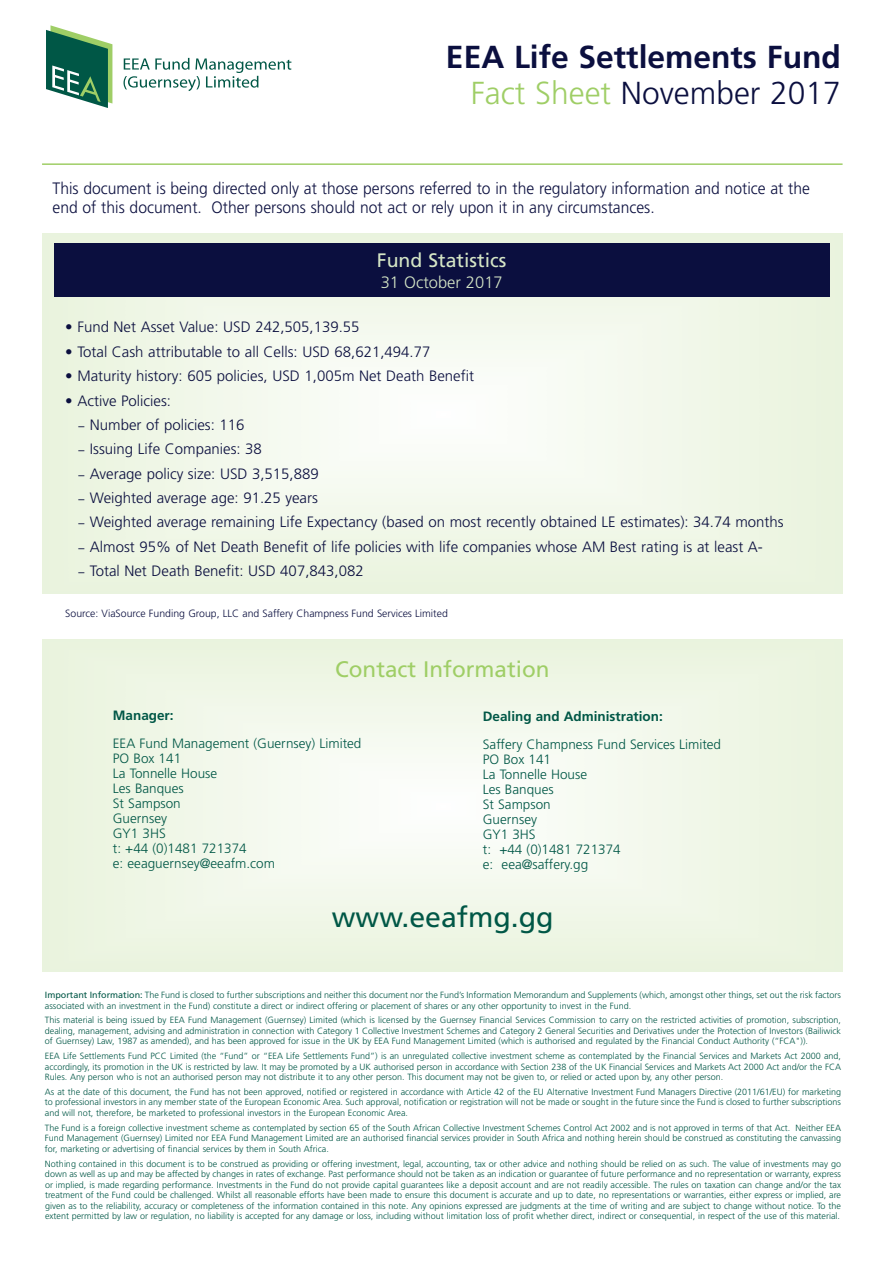
<style>
.page{position:relative;width:893px;height:1263px;background:#fff}
.page>*{position:absolute;margin:0;border:0;box-sizing:border-box;transform-origin:0 0}
.t1{font:700 31.8px/36px "Frutiger";color:#0b0f3f;text-align:right}
.t2{font:28.5px "Frutiger";color:#005746}
.t3{font:22.5px "Frutiger";color:#9fce66}
.t4{font:19.5px "Frutiger";color:#d5e6c6}
.t5{font:300 16.5px/19.5px "Frutiger";color:#0b0f3f;scale:.95 1}
.t6{font:300 16.5px "Frutiger";color:#d5e6c6}
.t7{font:300 15px "Frutiger";color:#0b0f3f}
.t8{font:300 13.5px/15px "Frutiger";color:#005746}
.t9{font:700 13.5px "Frutiger";color:#005746}
.t10{font:300 10.5px "Frutiger";color:#0b0f3f}
.t11{font:300 9px/10.5px "Frutiger";color:#005746;text-align:justify}
.s1{font-weight:300;color:#9fce66}
.s2{font-weight:300}
.s3{font-weight:400;font-size:12px}
.s4{font-weight:400}
</style>
<div class="page">
<svg style="left:42px;top:639px;width:801px;height:332px"></svg>
<hr style="left:42px;top:163px;width:801px;height:2px;background:#9fce66">
<svg style="left:42px;top:234px;width:801px;height:359px"></svg>
<div style="left:54px;top:244px;width:775px;height:53px;background:#0b0f3f"></div>
<svg style="left:46px;top:25px;width:66px;height:83px"></svg>
<svg style="left:124px;top:58px;width:167px;height:33px"></svg>
<h1 class="t1" style="left:446px;top:41px;width:396px">EEA Life Settlements Fund<br><span class="s1">Fact Sheet</span> <span class="s2">November 2017</span></h1>
<h3 class="t5" style="left:53px;top:180px;width:799px">This document is being directed only at those persons referred to in the regulatory information and notice at the end of this document. Other persons should not act or rely upon it in any circumstances.</h3>
<h3 class="t4" style="left:377px;top:252px;width:131px">Fund Statistics</h3>
<h3 class="t6" style="left:381px;top:276px;width:123px">31 October 2017</h3>
<h3 class="t7" style="left:65px;top:321px;width:296px">• Fund Net Asset Value: USD 242,505,139.55</h3>
<h3 class="t7" style="left:65px;top:346px;width:367px">• Total Cash attributable to all Cells: USD 68,621,494.77</h3>
<h3 class="t7" style="left:65px;top:370px;width:410px">• Maturity history: 605 policies, USD 1,005m Net Death Benefit</h3>
<h3 class="t7" style="left:65px;top:394px;width:107px">• Active Policies:</h3>
<h3 class="t7" style="left:78px;top:419px;width:168px"><span class="s3">–</span> Number of policies: 116</h3>
<h3 class="t7" style="left:78px;top:443px;width:185px"><span class="s3">–</span> Issuing Life Companies: 38</h3>
<h3 class="t7" style="left:78px;top:467px;width:242px"><span class="s3">–</span> Average policy size: USD 3,515,889</h3>
<h3 class="t7" style="left:78px;top:492px;width:241px"><span class="s3">–</span> Weighted average age: 91.25 years</h3>
<h3 class="t7" style="left:78px;top:516px;width:707px"><span class="s3">–</span> Weighted average remaining Life Expectancy (based on most recently obtained LE estimates): 34.74 months</h3>
<h3 class="t7" style="left:78px;top:541px;width:686px"><span class="s3">–</span> Almost 95% of Net Death Benefit of life policies with life companies whose AM Best rating is at least A-</h3>
<h3 class="t7" style="left:78px;top:565px;width:287px"><span class="s3">–</span> Total Net Death Benefit: USD 407,843,082</h3>
<p class="t10" style="left:65px;top:609px;width:384px">Source: ViaSource Funding Group, LLC and Saffery Champness Fund Services Limited</p>
<h3 class="t3" style="left:335px;top:660px;width:216px">Contact Information</h3>
<h3 class="t9" style="left:483px;top:711px;width:182px">Dealing and Administration:</h3>
<h3 class="t8" style="left:483px;top:738px;width:240px">Saffery Champness Fund Services Limited<br>PO Box 141<br>La Tonnelle House<br>Les Banques<br>St Sampson<br>Guernsey<br>GY1 3HS<br>t: +44 (0)1481 721374<br>e: eea@saffery.gg</h3>
<h3 class="t9" style="left:113px;top:710px;width:62px">Manager:</h3>
<h3 class="t8" style="left:113px;top:737px;width:250px">EEA Fund Management (Guernsey) Limited<br>PO Box 141<br>La Tonnelle House<br>Les Banques<br>St Sampson<br>Guernsey<br>GY1 3HS<br>t: +44 (0)1481 721374<br>e: eeaguernsey@eeafm.com</h3>
<h2 class="t2" style="left:332px;top:905px;width:223px">www.eeafmg.gg</h2>
<p class="t11" style="left:45px;top:990px;width:798px"><span class="s4">Important Information:</span> The Fund is closed to further subscriptions and neither this document nor the Fund’s Information Memorandum and Supplements (which, amongst other things, set out the risk factors associated with an investment in the Fund) constitute a direct or indirect offering or placement of shares or any other opportunity to invest in the Fund.</p>
<p class="t11" style="left:45px;top:1016px;width:798px">This material is being issued by EEA Fund Management (Guernsey) Limited (which is licensed by the Guernsey Financial Services Commission to carry on the restricted activities of promotion, subscription, dealing, management, advising and administration in connection with Category 1 Collective Investment Schemes and Category 2 General Securities and Derivatives under the Protection of Investors (Bailiwick of Guernsey) Law, 1987 as amended), and has been approved for issue in the UK by EEA Fund Management Limited (which is authorised and regulated by the Financial Conduct Authority (“FCA")).</p>
<p class="t11" style="left:45px;top:1051px;width:798px">EEA Life Settlements Fund PCC Limited (the “Fund” or “EEA Life Settlements Fund”) is an unregulated collective investment scheme as contemplated by the Financial Services and Markets Act 2000 and, accordingly, its promotion in the UK is restricted by law. It may be promoted by a UK authorised person in accordance with Section 238 of the UK Financial Services and Markets Act 2000 Act and/or the FCA Rules. Any person who is not an authorised person may not distribute it to any other person. This document may not be given to, or relied or acted upon by, any other person.</p>
<p class="t11" style="left:45px;top:1087px;width:798px">As at the date of this document, the Fund has not been approved, notified or registered in accordance with Article 42 of the EU Alternative Investment Fund Managers Directive (2011/61/EU) for marketing to professional investors in any member state of the European Economic Area. Such approval, notification or registration will not be made or sought in the future since the Fund is closed to further subscriptions and will not, therefore, be marketed to professional investors in the European Economic Area.</p>
<p class="t11" style="left:45px;top:1123px;width:798px">The Fund is a foreign collective investment scheme as contemplated by section 65 of the South African Collective Investment Schemes Control Act 2002 and is not approved in terms of that Act. Neither EEA Fund Management (Guernsey) Limited nor EEA Fund Management Limited are an authorised financial services provider in South Africa and nothing herein should be construed as constituting the canvassing for, marketing or advertising of financial services by them in South Africa.</p>
<p class="t11" style="left:45px;top:1159px;width:798px">Nothing contained in this document is to be construed as providing or offering investment, legal, accounting, tax or other advice and nothing should be relied on as such. The value of investments may go down as well as up and may be affected by changes in rates of exchange. Past performance should not be taken as an indication or guarantee of future performance and no representation or warranty, express or implied, is made regarding performance. Investments in the Fund do not provide capital guarantees like a deposit account and are not readily accessible. The rules on taxation can change and/or the tax treatment of the Fund could be challenged. Whilst all reasonable efforts have been made to ensure this document is accurate and up to date, no representations or warranties, either express or implied, are given as to the reliability, accuracy or completeness of the information contained in this note. Any opinions expressed are judgments at the time of writing and are subject to change without notice. To the extent permitted by law or regulation, no liability is accepted for any damage or loss, including without limitation loss of profit whether direct, indirect or consequential, in respect of the use of this material.</p>
</div>
